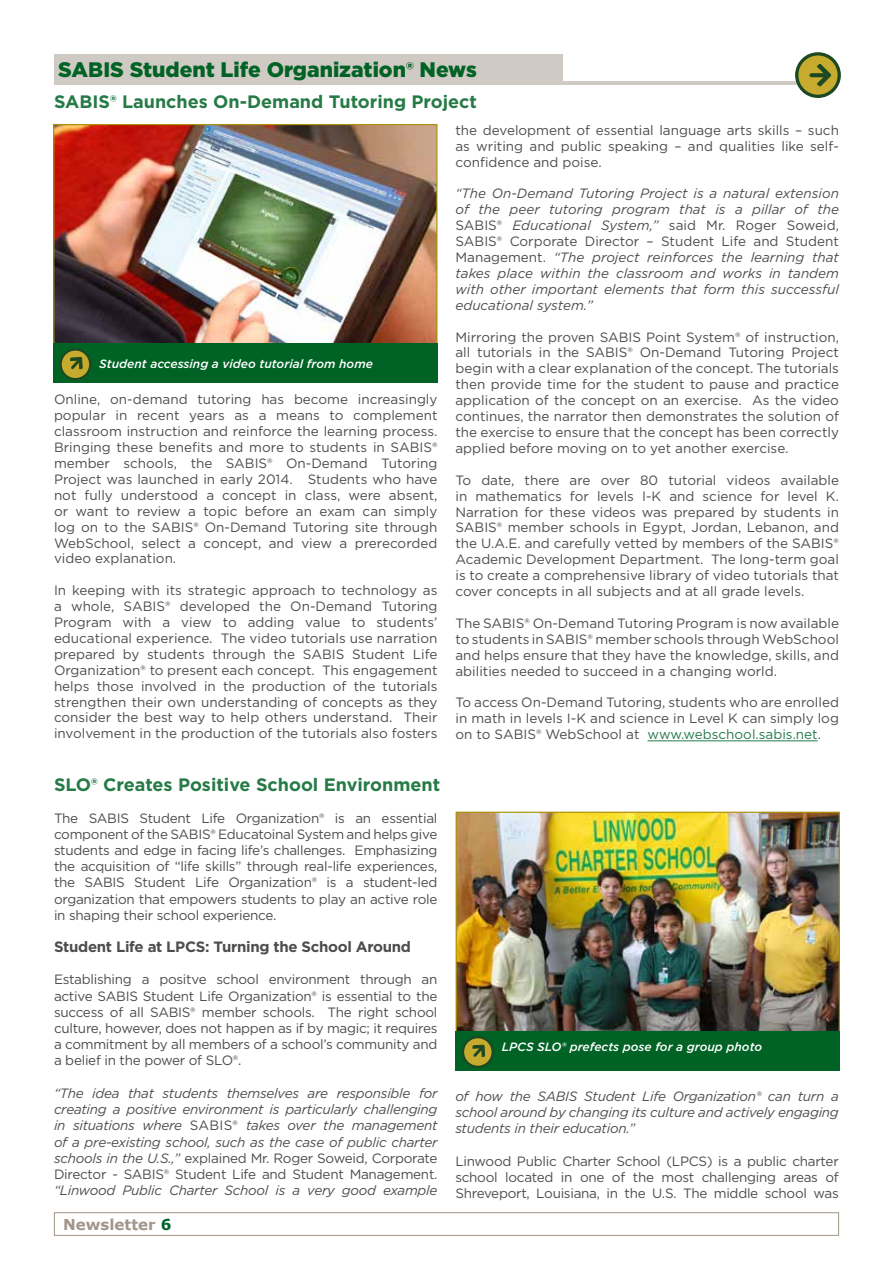
<style>
.page{position:relative;width:893px;height:1263px;background:#fff}
.page>*{position:absolute;margin:0;border:0;box-sizing:border-box;transform-origin:0 0}
.t1{font:900 21px "Gotham";color:#006325}
.t2{font:700 18px "Gotham";color:#267a46}
.t3{font:700 15px "Gotham";letter-spacing:-.02em;color:#4d4d4f}
.t4{font:700 15px "Verdana";color:#a2958a}
.t5{font:13.5px/15.9px "Gotham";color:#4d4d4f;text-align:justify}
.t6{font:italic 13.5px/16.2px "Gotham";letter-spacing:-.02em;color:#4d4d4f;text-align:justify}
.t7{font:italic 500 12px "Gotham";color:#fff}
.s1{font-style:normal}
.s2{color:#267a4f}
.s3{color:#006330}
</style>
<div class="page">
<div style="left:54px;top:1212px;width:785px;height:24px;border:1px solid #a2958a"></div>
<hr style="left:648px;top:741px;width:170px;height:1px;background:#267a4f">
<hr style="left:54px;top:81px;width:774px;height:3px;background:#d0cac4">
<div style="left:54px;top:54px;width:509px;height:30px;background:#d0cac4"></div>
<svg style="left:797px;top:54px;width:42px;height:42px"></svg>
<div style="left:795px;top:52px;width:46px;height:46px;border:3px solid #1d4922;border-radius:50%"></div>
<svg style="left:816px;top:63px;width:16px;height:24px"></svg>
<svg style="left:811px;top:73px;width:16px;height:4px"></svg>
<img style="left:55px;top:126px;width:380px;height:217px">
<div style="left:53px;top:343px;width:384px;height:40px;background:#006325"></div>
<svg style="left:56px;top:336px;width:39px;height:44px"></svg>
<img style="left:458px;top:814px;width:380px;height:217px">
<div style="left:456px;top:1031px;width:384px;height:39px;background:#006325"></div>
<svg style="left:458px;top:1023px;width:40px;height:48px"></svg>
<h1 class="t1" style="left:58px;top:55px;width:420px">SABIS Student Life Organization® News</h1>
<h2 class="t2" style="left:54px;top:90px;width:425px">SABIS® Launches On-Demand Tutoring Project</h2>
<p class="t5" style="left:455px;top:122px;width:385px">the development of essential language arts skills – such as writing and public speaking – and qualities like self&shy;confidence and poise.</p>
<p class="t6" style="left:455px;top:185px;width:385px">“The On-Demand Tutoring Project is a natural extension of the peer tutoring program that is a pillar of the <span class="s1">SABIS®</span> Educational System,” <span class="s1">said Mr. Roger Soweid, SABIS® Corporate Director – Student Life and Student Management.</span> “The project reinforces the learning that takes place within the classroom and works in tandem with other important elements that form this successful educational system.”</p>
<p class="t5" style="left:455px;top:328px;width:385px">Mirroring the proven SABIS Point System® of instruction, all tutorials in the SABIS® On-Demand Tutoring Project begin with a clear explanation of the concept. The tutorials then provide time for the student to pause and practice application of the concept on an exercise. As the video continues, the narrator then demonstrates the solution of the exercise to ensure that the concept has been correctly applied before moving on to yet another exercise.</p>
<p class="t5" style="left:455px;top:472px;width:385px">To date, there are over 80 tutorial videos available in mathematics for levels I-K and science for level K.<br>Narration for these videos was prepared by students in SABIS® member schools in Egypt, Jordan, Lebanon, and the U.A.E. and carefully vetted by members of the SABIS® Academic Development Department. The long-term goal is to create a comprehensive library of video tutorials that cover concepts in all subjects and at all grade levels.</p>
<p class="t5" style="left:455px;top:615px;width:385px">The SABIS® On-Demand Tutoring Program is now available to students in SABIS® member schools through WebSchool and helps ensure that they have the knowledge, skills, and abilities needed to succeed in a changing world.</p>
<p class="t5" style="left:455px;top:694px;width:385px">To access On-Demand Tutoring, students who are enrolled in math in levels I-K and science in Level K can simply log on to SABIS® WebSchool at <span class="s2">www.webschool.sabis.net</span>.</p>
<p class="t7" style="left:99px;top:356px;width:275px">Student accessing a video tutorial from home</p>
<p class="t5" style="left:54px;top:391px;width:385px">Online, on-demand tutoring has become increasingly popular in recent years as a means to complement classroom instruction and reinforce the learning process.<br>Bringing these benefits and more to students in SABIS® member schools, the SABIS® On-Demand Tutoring Project was launched in early 2014. Students who have not fully understood a concept in class, were absent, or want to review a topic before an exam can simply log on to the SABIS® On-Demand Tutoring site through WebSchool, select a concept, and view a prerecorded video explanation.</p>
<p class="t5" style="left:54px;top:582px;width:385px">In keeping with its strategic approach to technology as a whole, SABIS® developed the On-Demand Tutoring Program with a view to adding value to students’ educational experience. The video tutorials use narration prepared by students through the SABIS Student Life Organization® to present each concept. This engagement helps those involved in the production of the tutorials strengthen their own understanding of concepts as they consider the best way to help others understand. Their involvement in the production of the tutorials also fosters</p>
<h2 class="t2" style="left:54px;top:773px;width:388px">SLO® Creates Positive School Environment</h2>
<p class="t5" style="left:54px;top:809px;width:385px">The SABIS Student Life Organization® is an essential component of the SABIS® Educatoinal System and helps give students and edge in facing life’s challenges. Emphasizing the acquisition of “life skills” through real-life experiences, the SABIS Student Life Organization® is a student-led organization that empowers students to play an active role in shaping their school experience.</p>
<p class="t3" style="left:54px;top:937px;width:359px">Student Life at LPCS: Turning the School Around</p>
<p class="t5" style="left:54px;top:971px;width:385px">Establishing a positve school environment through an active SABIS Student Life Organization® is essential to the success of all SABIS® member schools. The right school culture, however, does not happen as if by magic; it requires a commitment by all members of a school’s community and a belief in the power of SLO®.</p>
<p class="t6" style="left:54px;top:1085px;width:385px">“The idea that students themselves are responsible for creating a positive environment is particularly challenging in situations where <span class="s1">SABIS®</span> takes over the management of a pre-existing school, such as the case of public charter schools in the U.S.,” <span class="s1">explained Mr. Roger Soweid, Corporate Director - SABIS® Student Life and Student Management.</span></p>
<p class="t6" style="left:54px;top:1182px;width:385px">“Linwood Public Charter School is a very good example</p>
<p class="t4" style="left:63px;top:1215px;width:110px">Newsletter <span class="s3">6</span></p>
<p class="t7" style="left:502px;top:1039px;width:262px">LPCS SLO® prefects pose for a group photo</p>
<p class="t6" style="left:455px;top:1087px;width:385px">of how the SABIS Student Life Organization® can turn a school around by changing its culture and actively engaging students in their education.”</p>
<p class="t5" style="left:455px;top:1152px;width:385px">Linwood Public Charter School (LPCS) is a public charter school located in one of the most challenging areas of Shreveport, Louisiana, in the U.S. The middle school was</p>
</div>
